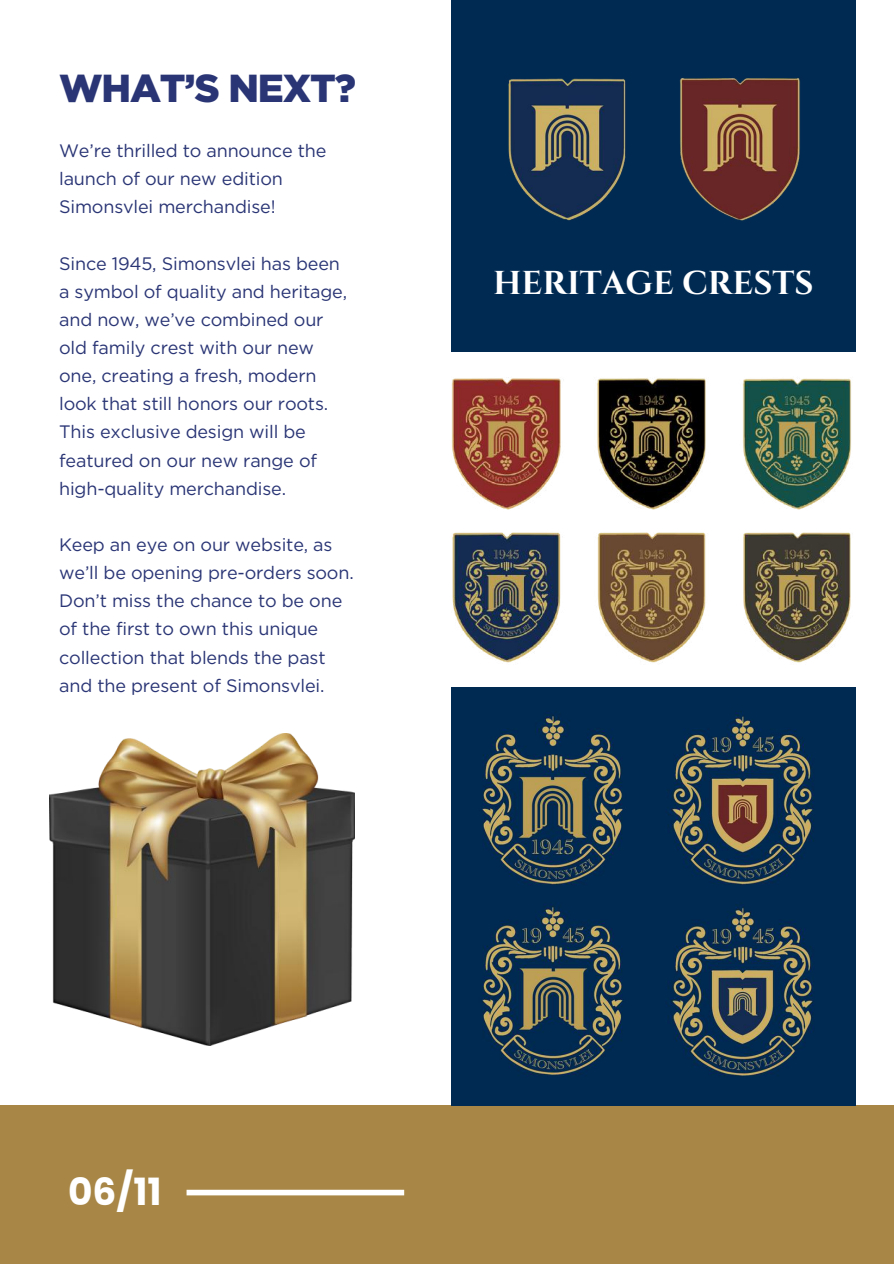
<style>
.page{position:relative;width:894px;height:1264px;background:#fff}
.page>*{position:absolute;margin:0;border:0;box-sizing:border-box;transform-origin:0 0}
.t1{font:900 39px "Gotham";letter-spacing:-.03em;color:#2a3575}
.t2{font:700 37.5px "Poppins";color:#fff}
.t3{font:700 33px "Cinzel";color:#fff}
.t4{font:18px/28.2px "Gotham";letter-spacing:-.01em;color:#2a3575}
</style>
<div class="page">
<div style="left:0;top:1104px;width:893px;height:159px;background:#a88746"></div>
<div style="left:451px;top:108px;width:404px;height:243px;background:#012a52"></div>
<img style="left:451px;top:698px;width:404px;height:407px">
<div style="left:451px;top:0;width:404px;height:123px;background:#012a52"></div>
<div style="left:186px;top:1189px;width:218px;height:6px;background:#fff"></div>
<img style="left:508px;top:78px;width:118px;height:143px">
<img style="left:680px;top:78px;width:120px;height:143px">
<img style="left:451px;top:351px;width:404px;height:347px">
<img style="left:49px;top:733px;width:305px;height:312px">
<h1 class="t1" style="left:59px;top:64px;width:298px">WHAT’S NEXT?</h1>
<p class="t4" style="left:59px;top:136px;width:269px">We’re thrilled to announce the launch of our new edition<br>Simonsvlei merchandise!</p>
<p class="t4" style="left:59px;top:249px;width:289px">Since 1945, Simonsvlei has been a symbol of quality and heritage, and now, we’ve combined our old family crest with our new one, creating a fresh, modern look that still honors our roots.<br>This exclusive design will be featured on our new range of high-quality merchandise.</p>
<p class="t4" style="left:59px;top:530px;width:296px">Keep an eye on our website, as we’ll be opening pre-orders soon.<br>Don’t miss the chance to be one of the first to own this unique collection that blends the past and the present of Simonsvlei.</p>
<h3 class="t3" style="left:493px;top:262px;width:322px">HERITAGE CRESTS</h3>
<h2 class="t2" style="left:68px;top:1165px;width:95px">06/11</h2>
</div>
